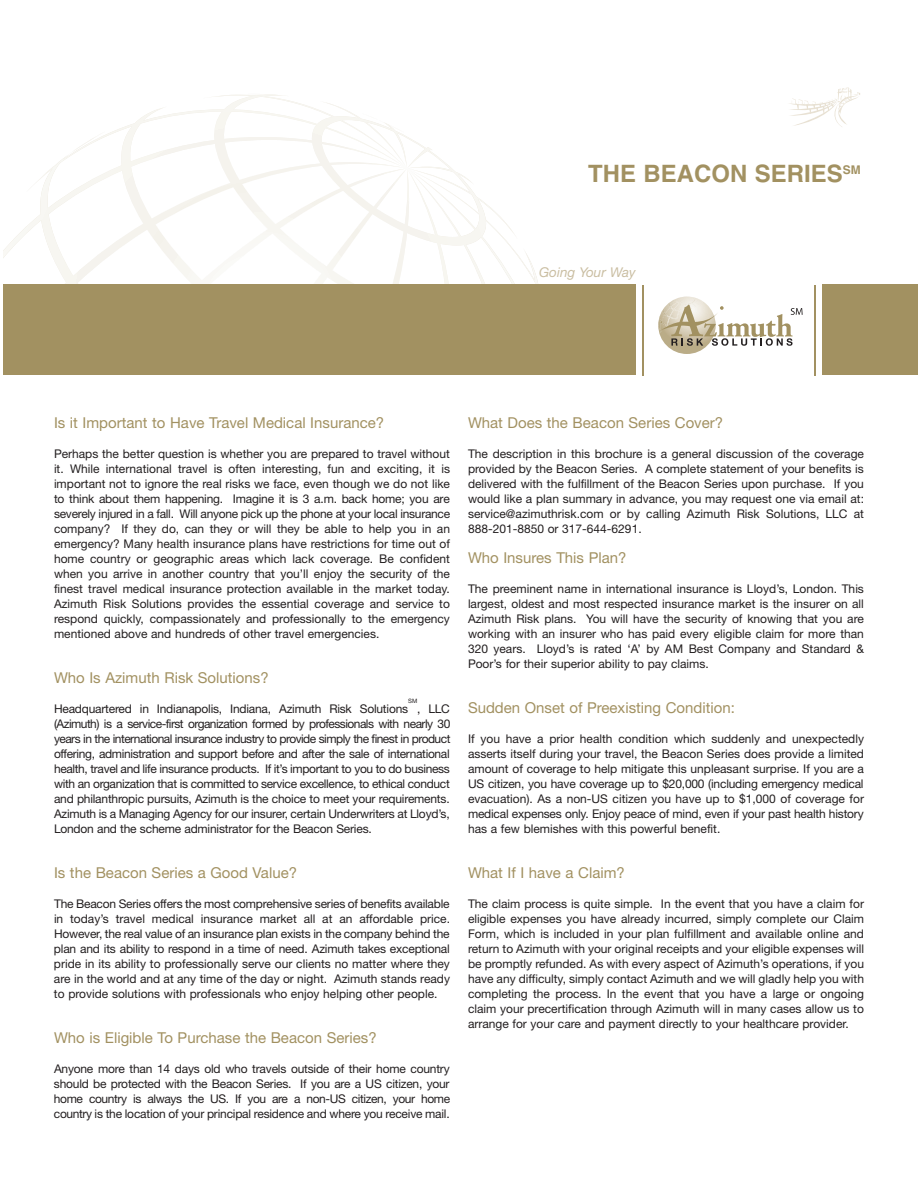
<style>
.page{position:relative;width:918px;height:1188px;background:#fff}
.page>*{position:absolute;margin:0;border:0;box-sizing:border-box;transform-origin:0 0}
.t1{font:700 24px "Helvetica";color:#a29161}
.t2{font:15px "Helvetica Neue";color:#a29161}
.t3{font:italic 13.5px "Helvetica Neue";color:#cabea2}
.t4{font:12px/15px "Helvetica Neue";color:#231f20;text-align:justify}
.t5{font:6px "Helvetica Neue";color:#231f20}
</style>
<div class="page">
<svg style="left:3px;top:94px;width:546px;height:191px"></svg>
<svg style="left:189px;top:97px;width:15px;height:4px"></svg>
<div style="left:3px;top:285px;width:633px;height:90px;background:#a29161"></div>
<div style="left:823px;top:285px;width:95px;height:90px;background:#a29161"></div>
<hr style="left:642px;top:285px;width:2px;height:90px;background:#a29161">
<hr style="left:814px;top:285px;width:2px;height:90px;background:#a29161">
<svg style="left:658px;top:297px;width:145px;height:57px"></svg>
<svg style="left:789px;top:87px;width:71px;height:40px"></svg>
<h1 class="t1" style="left:588px;top:164px;width:274px">THE BEACON SERIES<sup>SM</sup></h1>
<p class="t3" style="left:539px;top:264px;width:98px">Going Your Way</p>
<p class="t2" style="left:54px;top:413px;width:332px">Is it Important to Have Travel Medical Insurance?</p>
<p class="t4" style="left:54px;top:446px;width:398px">Perhaps the better question is whether you are prepared to travel without it. While international travel is often interesting, fun and exciting, it is important not to ignore the real risks we face, even though we do not like to think about them happening. Imagine it is 3 a.m. back home; you are severely injured in a fall. Will anyone pick up the phone at your local insurance company? If they do, can they or will they be able to help you in an emergency? Many health insurance plans have restrictions for time out of home country or geographic areas which lack coverage. Be confident when you arrive in another country that you’ll enjoy the security of the finest travel medical insurance protection available in the market today.<br>Azimuth Risk Solutions provides the essential coverage and service to respond quickly, compassionately and professionally to the emergency mentioned above and hundreds of other travel emergencies.</p>
<p class="t2" style="left:54px;top:668px;width:216px">Who Is Azimuth Risk Solutions?</p>
<p class="t4" style="left:54px;top:701px;width:356px">Headquartered in Indianapolis, Indiana, Azimuth Risk Solutions</p>
<p class="t5" style="left:408px;top:697px;width:11px">SM</p>
<p class="t4" style="left:54px;top:701px;width:398px;text-indent:363px">, LLC (Azimuth) is a service-first organization formed by professionals with nearly 30 years in the international insurance industry to provide simply the finest in product offering, administration and support before and after the sale of international health, travel and life insurance products. If it’s important to you to do business with an organization that is committed to service excellence, to ethical conduct and philanthropic pursuits, Azimuth is the choice to meet your requirements.<br>Azimuth is a Managing Agency for our insurer, certain Underwriters at Lloyd’s, London and the scheme administrator for the Beacon Series.</p>
<p class="t2" style="left:54px;top:863px;width:245px">Is the Beacon Series a Good Value?</p>
<p class="t4" style="left:54px;top:896px;width:398px">The Beacon Series offers the most comprehensive series of benefits available in today’s travel medical insurance market all at an affordable price.<br>However, the real value of an insurance plan exists in the company behind the plan and its ability to respond in a time of need. Azimuth takes exceptional pride in its ability to professionally serve our clients no matter where they are in the world and at any time of the day or night. Azimuth stands ready to provide solutions with professionals who enjoy helping other people.</p>
<p class="t2" style="left:54px;top:1028px;width:324px">Who is Eligible To Purchase the Beacon Series?</p>
<p class="t4" style="left:54px;top:1061px;width:398px">Anyone more than 14 days old who travels outside of their home country should be protected with the Beacon Series. If you are a US citizen, your home country is always the US. If you are a non-US citizen, your home country is the location of your principal residence and where you receive mail.</p>
<p class="t2" style="left:468px;top:413px;width:257px">What Does the Beacon Series Cover?</p>
<p class="t4" style="left:468px;top:446px;width:398px">The description in this brochure is a general discussion of the coverage provided by the Beacon Series. A complete statement of your benefits is delivered with the fulfillment of the Beacon Series upon purchase. If you would like a plan summary in advance, you may request one via email at: service@azimuthrisk.com or by calling Azimuth Risk Solutions, LLC at 888-201-8850 or 317-644-6291.</p>
<p class="t2" style="left:468px;top:548px;width:160px">Who Insures This Plan?</p>
<p class="t4" style="left:468px;top:581px;width:397px">The preeminent name in international insurance is Lloyd’s, London. This largest, oldest and most respected insurance market is the insurer on all Azimuth Risk plans. You will have the security of knowing that you are working with an insurer who has paid every eligible claim for more than 320 years. Lloyd’s is rated ‘A’ by AM Best Company and Standard &amp; Poor’s for their superior ability to pay claims.</p>
<p class="t2" style="left:468px;top:698px;width:269px">Sudden Onset of Preexisting Condition:</p>
<p class="t4" style="left:468px;top:731px;width:398px">If you have a prior health condition which suddenly and unexpectedly asserts itself during your travel, the Beacon Series does provide a limited amount of coverage to help mitigate this unpleasant surprise. If you are a US citizen, you have coverage up to $20,000 (including emergency medical evacuation). As a non-US citizen you have up to $1,000 of coverage for medical expenses only. Enjoy peace of mind, even if your past health history has a few blemishes with this powerful benefit.</p>
<p class="t2" style="left:468px;top:863px;width:158px">What If I have a Claim?</p>
<p class="t4" style="left:468px;top:896px;width:398px">The claim process is quite simple. In the event that you have a claim for eligible expenses you have already incurred, simply complete our Claim Form, which is included in your plan fulfillment and available online and return to Azimuth with your original receipts and your eligible expenses will be promptly refunded. As with every aspect of Azimuth’s operations, if you have any difficulty, simply contact Azimuth and we will gladly help you with completing the process. In the event that you have a large or ongoing claim your precertification through Azimuth will in many cases allow us to arrange for your care and payment directly to your healthcare provider.</p>
</div>
